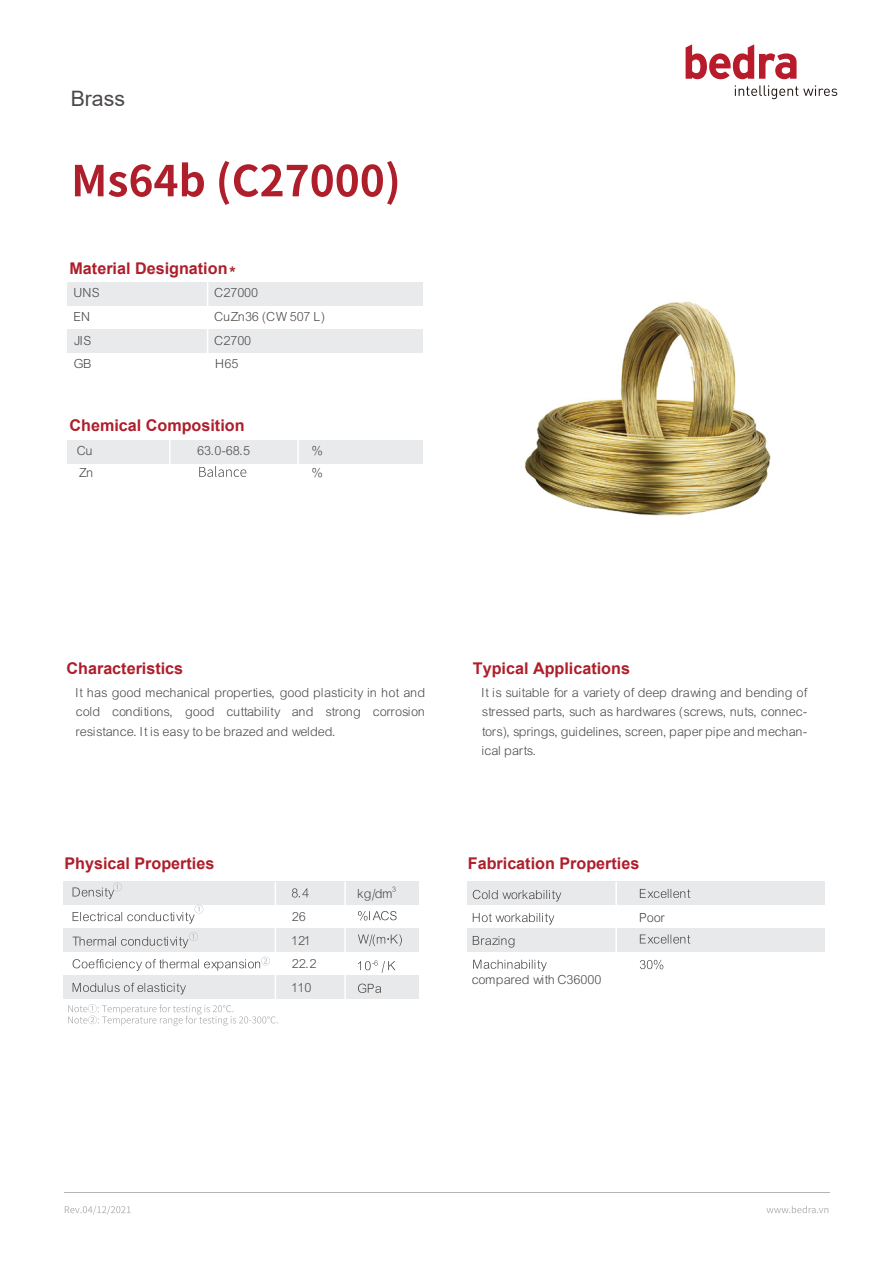
<style>
.page{position:relative;width:893px;height:1263px;background:#fff}
.page>*{position:absolute;margin:0;border:0;box-sizing:border-box;transform-origin:0 0}
.t1{font:21.3px "Arial";color:#4c4948}
.t2{font:700 16.2px "Arial";color:#ae1e2b}
.t3{font:700 16.2px "Arial";color:#9c222a}
.t4{font:13.5px/23.5px "Arial Lgt";color:#4c4948}
.t5{font:13.5px "Arial Lgt";color:#4b4848}
.t6{font:13.5px/23.7px "Arial Lgt";letter-spacing:-.05em;color:#4c4948}
</style>
<div class="page">
<div style="left:67px;top:282px;width:355px;height:23px;background:#e9eaec"></div>
<div style="left:67px;top:329px;width:355px;height:23px;background:#e9eaec"></div>
<hr style="left:207px;top:280px;width:1px;height:74px;background:#fff">
<div style="left:67px;top:440px;width:355px;height:23px;background:#e9eaec"></div>
<hr style="left:169px;top:438px;width:2px;height:123px;background:#fff">
<hr style="left:297px;top:438px;width:2px;height:123px;background:#fff">
<svg style="left:199px;top:466px;width:47px;height:11px"></svg>
<img style="left:525px;top:301px;width:246px;height:215px">
<svg style="left:685px;top:44px;width:152px;height:56px"></svg>
<svg style="left:75px;top:161px;width:322px;height:44px"></svg>
<hr style="left:64px;top:1192px;width:765px;height:1px;background:#b5b4b4">
<svg style="left:766px;top:1206px;width:62px;height:7px"></svg>
<svg style="left:65px;top:1206px;width:66px;height:9px"></svg>
<div style="left:468px;top:882px;width:357px;height:23px;background:#e8e9eb"></div>
<div style="left:468px;top:928px;width:357px;height:24px;background:#e8e9eb"></div>
<hr style="left:615px;top:882px;width:2px;height:163px;background:#fff">
<svg style="left:640px;top:889px;width:50px;height:9px"></svg>
<svg style="left:640px;top:934px;width:50px;height:10px"></svg>
<svg style="left:640px;top:960px;width:23px;height:9px"></svg>
<div style="left:63px;top:882px;width:356px;height:23px;background:#e8e9eb"></div>
<div style="left:63px;top:928px;width:356px;height:24px;background:#e8e9eb"></div>
<div style="left:63px;top:975px;width:356px;height:24px;background:#e8e9eb"></div>
<hr style="left:275px;top:882px;width:1px;height:175px;background:#fff">
<hr style="left:344px;top:882px;width:2px;height:175px;background:#fff">
<svg style="left:392px;top:886px;width:4px;height:6px"></svg>
<svg style="left:358px;top:911px;width:39px;height:9px"></svg>
<svg style="left:358px;top:960px;width:37px;height:13px"></svg>
<svg style="left:358px;top:984px;width:23px;height:9px"></svg>
<svg style="left:292px;top:888px;width:17px;height:9px"></svg>
<svg style="left:358px;top:934px;width:44px;height:12px"></svg>
<svg style="left:73px;top:983px;width:113px;height:11px"></svg>
<svg style="left:473px;top:890px;width:88px;height:12px"></svg>
<svg style="left:473px;top:913px;width:81px;height:11px"></svg>
<svg style="left:473px;top:936px;width:41px;height:11px"></svg>
<svg style="left:68px;top:1004px;width:210px;height:22px"></svg>
<svg style="left:73px;top:883px;width:49px;height:16px"></svg>
<svg style="left:73px;top:932px;width:125px;height:16px"></svg>
<svg style="left:73px;top:905px;width:130px;height:19px"></svg>
<svg style="left:73px;top:957px;width:197px;height:14px"></svg>
<svg style="left:473px;top:960px;width:74px;height:11px"></svg>
<h1 class="t1" style="left:71px;top:84px;width:56px">Brass</h1>
<p class="t2" style="left:70px;top:258px;width:160px">Material Designation</p>
<p class="t3" style="left:230px;top:262px;width:8px">*</p>
<p class="t4" style="left:74px;top:281px;width:27px">UNS<br>EN<br>JIS<br>GB</p>
<p class="t4" style="left:215px;top:281px;width:112px">C27000<br>CuZn36 (CW 507 L)<br>C2700<br>H65</p>
<p class="t2" style="left:70px;top:415px;width:177px">Chemical Composition</p>
<p class="t4" style="left:77px;top:439px;width:18px;line-height:22.6px">Cu<br>Zn</p>
<p class="t4" style="left:198px;top:439px;width:55px">63.0-68.5</p>
<p class="t4" style="left:312px;top:439px;width:13px;line-height:23px">% %</p>
<p class="t2" style="left:67px;top:657px;width:118px">Characteristics</p>
<p class="t2" style="left:473px;top:657px;width:159px">Typical Applications</p>
<p class="t4" style="left:76px;top:683px;width:351px;line-height:19.2px;text-align:justify">It has good mechanical properties, good plasticity in hot and cold conditions, good cuttability and strong corrosion resistance. It is easy to be brazed and welded.</p>
<p class="t4" style="left:482px;top:683px;width:327px;line-height:19.2px;text-align:justify">It is suitable for a variety of deep drawing and bending of stressed parts, such as hardwares (screws, nuts, connec&shy;tors), springs, guidelines, screen, paper pipe and mechan&shy;ical parts.</p>
<p class="t2" style="left:64px;top:852px;width:151px">Physical Properties</p>
<p class="t2" style="left:468px;top:852px;width:173px">Fabrication Properties</p>
<p class="t6" style="left:293px;top:905px;width:26px">26<br>121<br>22.2<br>110</p>
<p class="t4" style="left:358px;top:882px;width:37px">kg/dm</p>
<p class="t5" style="left:472px;top:972px;width:131px">compared with C36000</p>
<p class="t4" style="left:640px;top:906px;width:27px">Poor</p>
</div>
